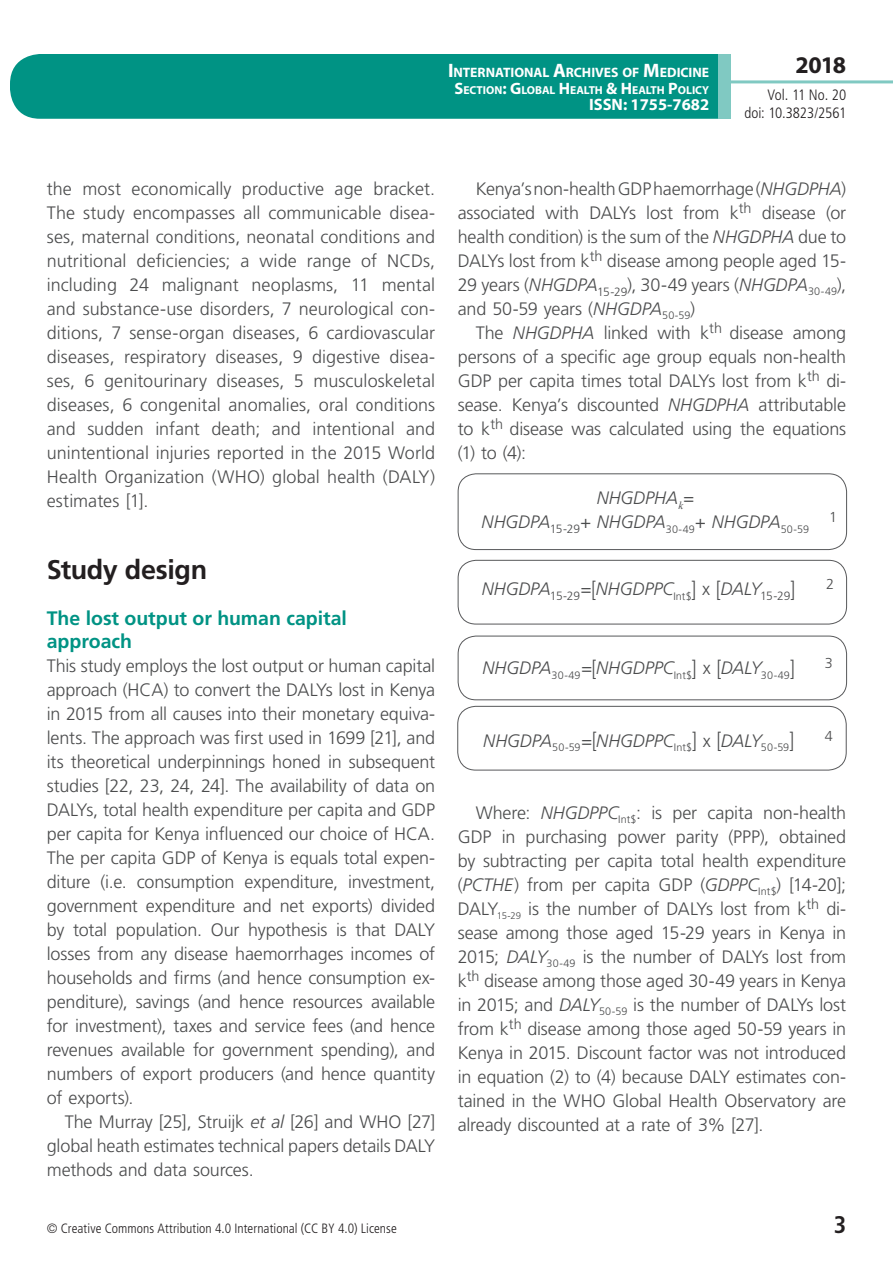
<style>
.page{position:relative;width:893px;height:1263px;background:#fff}
.page>*{position:absolute;margin:0;border:0;box-sizing:border-box;transform-origin:0 0}
.t1{font:700 27px "Frutiger LT Std";letter-spacing:-.015em;color:#231f20}
.t2{font:700 24px "Myriad Pro";color:#231f20}
.t3{font:700 condensed 24px "Frutiger LT Std";color:#231f20}
.t4{font:700 19.5px/22.5px "Frutiger LT Std";letter-spacing:-.005em;color:#009384}
.t5{font:300 18px/24px "Frutiger LT Std";letter-spacing:-.01em;color:#4b4c4d;text-align:justify}
.t6{font:italic 300 18px/24px "Frutiger LT Std";letter-spacing:-.01em;color:#4b4c4d;text-align:center}
.t7{font:700 16.5px "Myriad Pro";color:#fff}
.t8{font:300 condensed 15px/18px "Frutiger LT Std";letter-spacing:-.005em;color:#231f20;text-align:right}
.t9{font:300 14.4px "Frutiger LT Std";color:#4b4c4d}
.t10{font:700 13.65px "Myriad Pro";letter-spacing:-.005em;color:#fff}
.t11{font:300 condensed 13.5px "Frutiger LT Std";letter-spacing:.005em;color:#231f20}
.t12{font:700 11.55px "Myriad Pro";color:#fff}
.s1{font-size:19.5px}
.s2{font-size:16.5px}
.s3{font-style:italic}
.s4{font-style:normal;font-size:21.6px}
.s5{font-style:normal}
</style>
<div class="page">
<div style="left:10px;top:54px;width:775px;height:65px;background:#009384;border-radius:30px"></div>
<div style="left:732px;top:0;width:161px;height:157px;background:#fff"></div>
<hr style="left:730px;top:80px;width:163px;height:3px;background:#80c9c2">
<div style="left:718px;top:54px;width:13px;height:65px;background:#80c9c2"></div>
<div style="left:458px;top:473px;width:389px;height:77px;border:1px solid #57585a;border-radius:18px"></div>
<div style="left:458px;top:560px;width:389px;height:64px;border:1px solid #57585a;border-radius:18px"></div>
<div style="left:458px;top:636px;width:389px;height:64px;border:1px solid #57585a;border-radius:18px"></div>
<div style="left:457px;top:706px;width:390px;height:64px;border:1px solid #57585a;border-radius:18px"></div>
<p class="t10" style="left:448px;top:64px;width:263px"><span class="s1">I</span>NTERNATIONAL <span class="s1">A</span>RCHIVES OF <span class="s1">M</span>EDICINE</p>
<p class="t12" style="left:454px;top:82px;width:256px"><span class="s2">S</span>ECTION<span class="s2">: G</span>LOBAL <span class="s2">H</span> EALTH <span class="s2">&amp; H</span> EALTH <span class="s2">P</span>OLICY</p>
<p class="t7" style="left:589px;top:94px;width:122px">ISSN: 1755-7682</p>
<h2 class="t2" style="left:795px;top:49px;width:52px">2018</h2>
<p class="t8" style="left:744px;top:86px;width:103px">Vol. 11 No. 20 doi: 10.3823/2561</p>
<p class="t5" style="left:47px;top:177px;width:390px">the most economically productive age bracket.<br>The study encompasses all communicable disea&shy;ses, maternal conditions, neonatal conditions and nutritional deficiencies; a wide range of NCDs, including 24 malignant neoplasms, 11 mental and substance-use disorders, 7 neurological con&shy;ditions, 7 sense-organ diseases, 6 cardiovascular diseases, respiratory diseases, 9 digestive disea&shy;ses, 6 genitourinary diseases, 5 musculoskeletal diseases, 6 congenital anomalies, oral conditions and sudden infant death; and intentional and unintentional injuries reported in the 2015 World Health Organization (WHO) global health (DALY) estimates [1].</p>
<h1 class="t1" style="left:47px;top:554px;width:162px">Study design</h1>
<p class="t4" style="left:47px;top:607px;width:302px">The lost output or human capital approach</p>
<p class="t5" style="left:47px;top:654px;width:390px">This study employs the lost output or human capital approach (HCA) to convert the DALYs lost in Kenya in 2015 from all causes into their monetary equiva&shy;lents. The approach was first used in 1699 [21], and its theoretical underpinnings honed in subsequent studies [22, 23, 24, 24]. The availability of data on DALYs, total health expenditure per capita and GDP per capita for Kenya influenced our choice of HCA.<br>The per capita GDP of Kenya is equals total expen&shy;diture (i.e. consumption expenditure, investment, government expenditure and net exports) divided by total population. Our hypothesis is that DALY losses from any disease haemorrhages incomes of households and firms (and hence consumption ex&shy;penditure), savings (and hence resources available for investment), taxes and service fees (and hence revenues available for government spending), and numbers of export producers (and hence quantity of exports).</p>
<p class="t5" style="left:47px;top:1110px;width:390px;text-indent:18px">The Murray [25], Struijk <span class="s3">et al</span> [26] and WHO [27] global heath estimates technical papers details DALY methods and data sources.</p>
<p class="t5" style="left:458px;top:177px;width:390px;text-indent:18px">Kenya’s non-health GDP haemorrhage (<span class="s3">NHGDPHA</span>) associated with DALYs lost from k<sup>th</sup> disease (or health condition) is the sum of the <span class="s3">NHGDPHA</span> due to DALYs lost from k<sup>th</sup> disease among people aged 15- 29 years (<span class="s3">NHGDPA</span><sub>15-29</sub>), 30-49 years (<span class="s3">NHGDPA</span><sub>30-49</sub>), and 50-59 years (<span class="s3">NHGDPA</span><sub>50-59</sub>)</p>
<p class="t5" style="left:458px;top:321px;width:390px;text-indent:18px">The <span class="s3">NHGDPHA</span> linked with k<sup>th</sup> disease among persons of a specific age group equals non-health GDP per capita times total DALYs lost from k<sup>th</sup> di&shy;sease. Kenya’s discounted <span class="s3">NHGDPHA</span> attributable to k<sup>th</sup> disease was calculated using the equations (1) to (4):</p>
<p class="t6" style="left:482px;top:486px;width:329px">NHGDPHA<sub>k</sub>=<br>NHGDPA<sub>15-29</sub>+ NHGDPA<sub>30-49</sub>+ NHGDPA<sub>50-59</sub></p>
<p class="t9" style="left:829px;top:509px;width:10px">1</p>
<p class="t6" style="left:482px;top:577px;width:315px">NHGDPA<sub>15-29</sub>=<span class="s4">[</span>NHGDPPC<sub>Int$</sub><span class="s4">]</span> <span class="s5">x</span> <span class="s4">[</span>DALY<sub>15-29</sub><span class="s4">]</span></p>
<p class="t9" style="left:826px;top:576px;width:10px">2</p>
<p class="t6" style="left:482px;top:656px;width:314px">NHGDPA<sub>30-49</sub>=<span class="s4">[</span>NHGDPPC<sub>Int$</sub><span class="s4">]</span> <span class="s5">x</span> <span class="s4">[</span>DALY<sub>30-49</sub><span class="s4">]</span></p>
<p class="t9" style="left:825px;top:655px;width:10px">3</p>
<p class="t6" style="left:483px;top:729px;width:312px">NHGDPA<sub>50-59</sub>=<span class="s4">[</span>NHGDPPC<sub>Int$</sub><span class="s4">]</span> <span class="s5">x</span> <span class="s4">[</span>DALY<sub>50-59</sub><span class="s4">]</span></p>
<p class="t9" style="left:825px;top:728px;width:10px">4</p>
<p class="t5" style="left:458px;top:801px;width:390px;text-indent:18px">Where: <span class="s3">NHGDPPC</span><sub>Int$</sub>: is per capita non-health GDP in purchasing power parity (PPP), obtained by subtracting per capita total health expenditure (<span class="s3">PCTHE</span>) from per capita GDP (<span class="s3">GDPPC</span><sub>Int$</sub>) [14-20]; DALY<sub>15-29</sub> is the number of DALYs lost from k<sup>th</sup> di&shy;sease among those aged 15-29 years in Kenya in 2015; <span class="s3">DALY</span><sub>30-49</sub> is the number of DALYs lost from k<sup>th</sup> disease among those aged 30-49 years in Kenya in 2015; and <span class="s3">DALY</span><sub>50-59</sub> is the number of DALYs lost from k<sup>th</sup> disease among those aged 50-59 years in Kenya in 2015. Discount factor was not introduced in equation (2) to (4) because DALY estimates con&shy;tained in the WHO Global Health Observatory are already discounted at a rate of 3% [27].</p>
<p class="t11" style="left:47px;top:1220px;width:352px">© Creative Commons Attribution 4.0 International (CC BY 4.0) License</p>
<h2 class="t3" style="left:834px;top:1210px;width:14px">3</h2>
</div>
